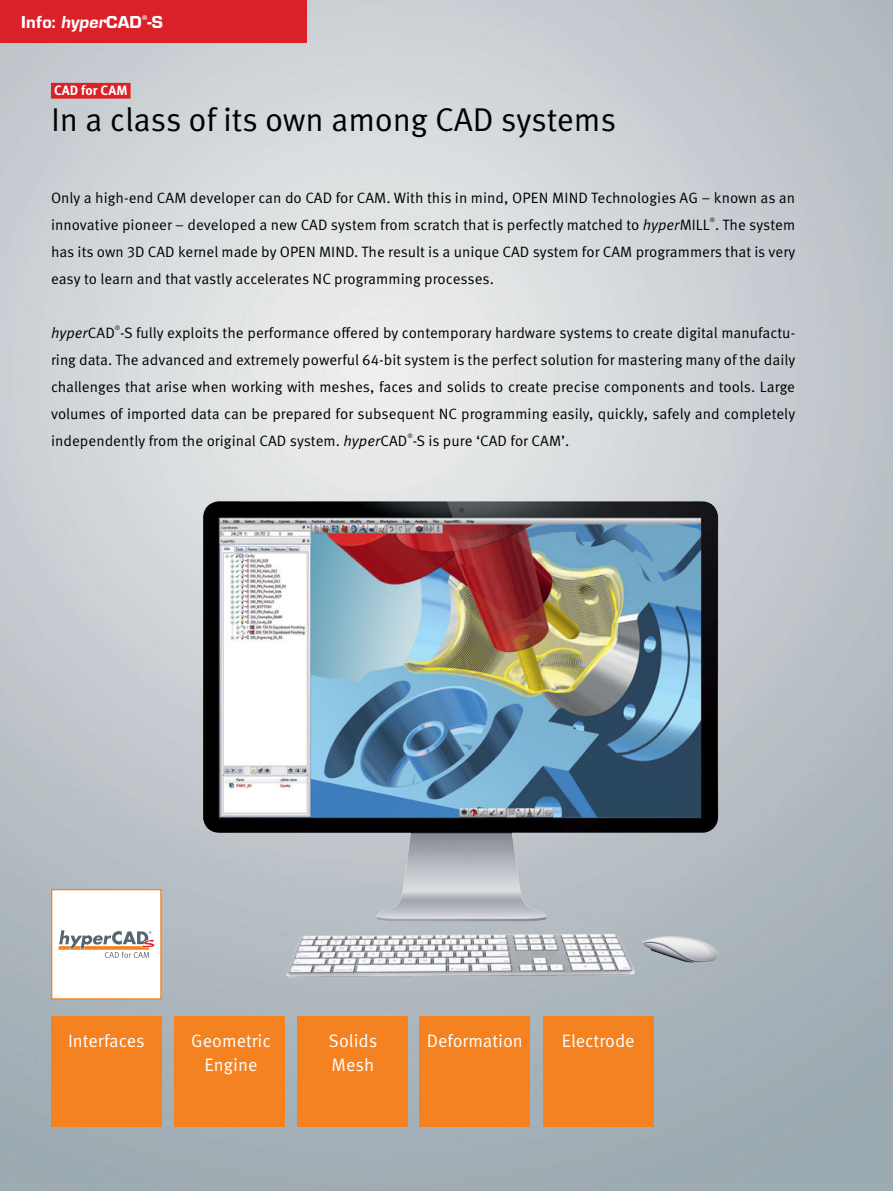
<style>
.page{position:relative;width:893px;height:1191px;background:#fff}
.page>*{position:absolute;margin:0;border:0;box-sizing:border-box;transform-origin:0 0}
.Head{font:33px "Meta Pro";letter-spacing:-.005em;color:#000}
.Subhead{font:18px/24px "Meta Pro";color:#fff;text-align:center}
.Head-2{font:800 18px "Eurostile T";letter-spacing:.01em;color:#fff}
.Subhead-2{font:15px/27px "Meta Pro";color:#000}
.Body_Text{font:700 13.5px "Meta Pro";color:#fff}
.Head-3{font:800 7.05px "Eurostile T";color:#fff}
.Subhead-3{font:6.15px "Meta Pro";color:#000}
.s1{font-style:italic}
</style>
<div class="page">
<img style="left:0;top:0;width:893px;height:1191px">
<div style="left:0;top:0;width:306px;height:43px;background:#da2128"></div>
<div style="left:51px;top:83px;width:80px;height:16px;background:#da2128"></div>
<div style="left:51px;top:889px;width:111px;height:110px;background:#fff;border:1px solid #f58220"></div>
<div style="left:51px;top:1016px;width:111px;height:111px;background:#f58220"></div>
<div style="left:174px;top:1016px;width:111px;height:111px;background:#f58220"></div>
<div style="left:298px;top:1016px;width:110px;height:111px;background:#f58220"></div>
<div style="left:420px;top:1016px;width:110px;height:111px;background:#f58220"></div>
<div style="left:543px;top:1016px;width:110px;height:111px;background:#f58220"></div>
<svg style="left:58px;top:930px;width:96px;height:28px"></svg>
<img style="left:167px;top:486px;width:588px;height:513px">
<p class="Head-3" style="left:142px;top:13px;width:7px">®</p>
<p class="Head-2" style="left:21px;top:12px;width:143px">Info: hyperCAD -S</p>
<p class="Body_Text" style="left:54px;top:82px;width:75px">CAD for CAM</p>
<p class="Head" style="left:51px;top:100px;width:567px">In a class of its own among CAD systems</p>
<p class="Subhead-2" style="left:51px;top:184px;width:746px">Only a high-end CAM developer can do CAD for CAM. With this in mind, OPEN MIND Technologies AG – known as an innovative pioneer – developed a new CAD system from scratch that is perfectly matched to <span class="s1">hyper</span>MILL . The system</p>
<p class="Subhead-3" style="left:710px;top:216px;width:7px">®</p>
<p class="Subhead-2" style="left:51px;top:238px;width:746px">has its own 3D CAD kernel made by OPEN MIND. The result is a unique CAD system for CAM programmers that is very easy to learn and that vastly accelerates NC programming processes.</p>
<p class="Subhead-2" style="left:51px;top:319px;width:746px"><span class="s1">hyper</span>CAD -S fully exploits the performance offered by contemporary hardware systems to create digital manufactu-</p>
<p class="Subhead-3" style="left:115px;top:324px;width:7px">®</p>
<p class="Subhead-2" style="left:51px;top:346px;width:746px;text-align:justify">ring data. The advanced and extremely powerful 64-bit system is the perfect solution for mastering many of the daily challenges that arise when working with meshes, faces and solids to create precise components and tools. Large volumes of imported data can be prepared for subsequent NC programming easily, quickly, safely and completely independently from the original CAD system. <span class="s1">hyper</span>CAD -S is pure ‘CAD for CAM’.</p>
<p class="Subhead-3" style="left:407px;top:432px;width:7px">®</p>
<p class="Subhead" style="left:68px;top:1029px;width:78px">Interfaces</p>
<p class="Subhead" style="left:427px;top:1029px;width:98px">Deformation</p>
<p class="Subhead" style="left:562px;top:1029px;width:74px">Electrode</p>
<p class="Subhead" style="left:191px;top:1029px;width:81px">Geometric<br>Engine</p>
<p class="Subhead" style="left:329px;top:1029px;width:50px">Solids</p>
<p class="Subhead" style="left:332px;top:1053px;width:44px">Mesh</p>
</div>
